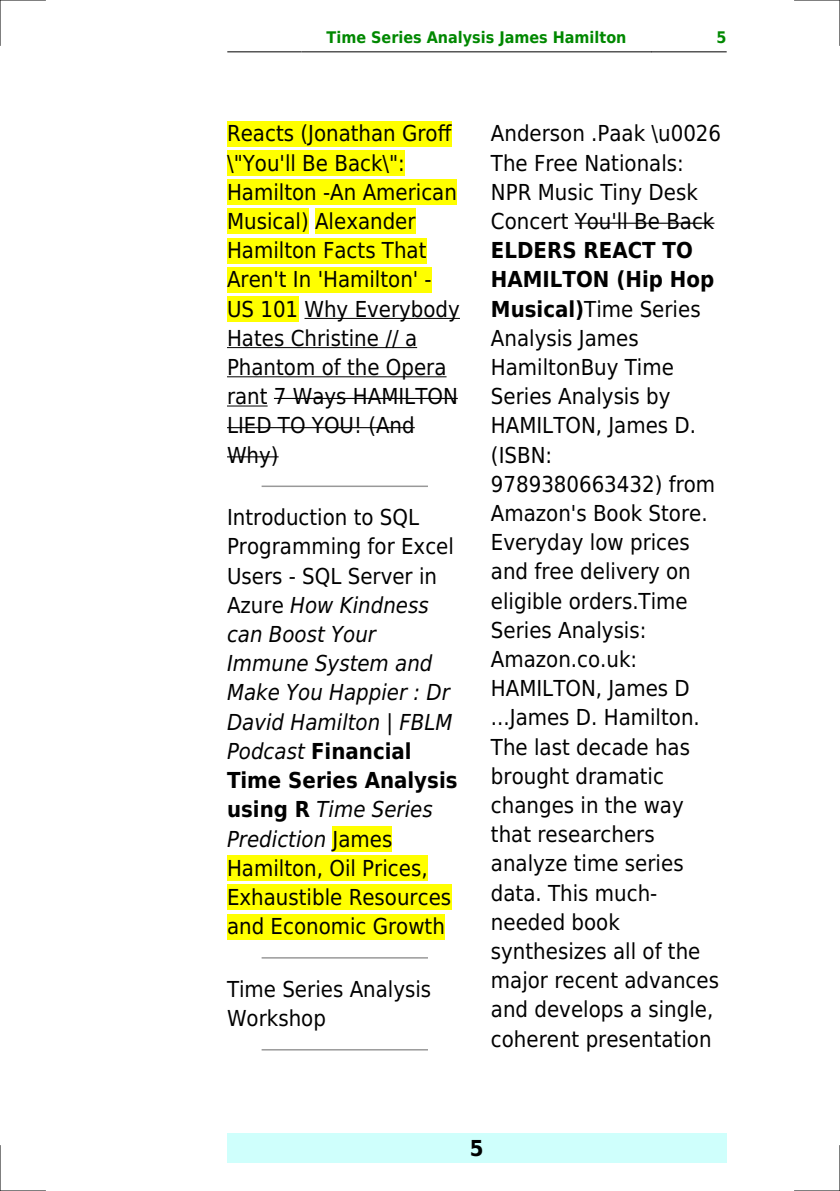
<style>
.page{position:relative;width:840px;height:1191px;background:#fff}
.page>*{position:absolute;margin:0;border:0;box-sizing:border-box;transform-origin:0 0}
.t1{font:22px/29.2px "DejaVu Sans Condensed";color:#000}
.t2{font:700 22px "DejaVu Sans Condensed";color:#000}
.t3{font:700 16px "DejaVu Sans Condensed";color:#080}
.s1{font-style:italic}
.s2{font-weight:700}
</style>
<div class="page">
<hr style="left:227px;top:51px;width:74px;height:1px;background:#000">
<hr style="left:302px;top:51px;width:348px;height:1px;background:#000">
<hr style="left:651px;top:51px;width:74px;height:1px;background:#000">
<div style="left:227px;top:1133px;width:499px;height:29px;background:#cffffc"></div>
<div style="left:227px;top:121px;width:224px;height:25px;background:#ff0"></div>
<div style="left:227px;top:150px;width:178px;height:26px;background:#ff0"></div>
<div style="left:227px;top:179px;width:229px;height:26px;background:#ff0"></div>
<div style="left:227px;top:208px;width:81px;height:26px;background:#ff0"></div>
<div style="left:315px;top:208px;width:100px;height:26px;background:#ff0"></div>
<div style="left:227px;top:238px;width:199px;height:25px;background:#ff0"></div>
<div style="left:227px;top:267px;width:204px;height:25px;background:#ff0"></div>
<div style="left:227px;top:296px;width:71px;height:26px;background:#ff0"></div>
<hr style="left:304px;top:318px;width:155px;height:1px;background:#000">
<hr style="left:227px;top:347px;width:190px;height:1px;background:#000">
<hr style="left:227px;top:376px;width:219px;height:1px;background:#000">
<hr style="left:227px;top:405px;width:40px;height:1px;background:#000">
<hr style="left:274px;top:398px;width:183px;height:1px;background:#000">
<hr style="left:227px;top:427px;width:187px;height:1px;background:#000">
<hr style="left:227px;top:456px;width:51px;height:1px;background:#000">
<hr style="left:262px;top:485px;width:165px;height:2px;background:#999">
<div style="left:332px;top:826px;width:60px;height:25px;background:#ff0"></div>
<div style="left:227px;top:855px;width:200px;height:26px;background:#ff0"></div>
<div style="left:227px;top:884px;width:224px;height:26px;background:#ff0"></div>
<div style="left:227px;top:913px;width:217px;height:26px;background:#ff0"></div>
<hr style="left:262px;top:957px;width:165px;height:1px;background:#999">
<hr style="left:262px;top:1049px;width:165px;height:1px;background:#999">
<hr style="left:574px;top:223px;width:140px;height:1px;background:#000">
<hr style="left:0;top:0;width:45px;height:1px;background:#000">
<hr style="left:794px;top:0;width:45px;height:1px;background:#000">
<hr style="left:0;top:1190px;width:45px;height:1px;background:#000">
<hr style="left:794px;top:1190px;width:45px;height:1px;background:#000">
<hr style="left:0;top:0;width:1px;height:45px;background:#000">
<hr style="left:0;top:1145px;width:1px;height:46px;background:#000">
<hr style="left:839px;top:0;width:1px;height:45px;background:#000">
<hr style="left:839px;top:1145px;width:1px;height:46px;background:#000">
<p class="t3" style="left:326px;top:29px;width:301px">Time Series Analysis James Hamilton</p>
<p class="t3" style="left:716px;top:29px;width:12px">5</p>
<p class="t1" style="left:227px;top:119px;width:234px">Reacts (Jonathan Groff \"You'll Be Back\":<br>Hamilton -An American<br>Musical) Alexander<br>Hamilton Facts That<br>Aren't In 'Hamilton' -<br>US 101 Why Everybody<br>Hates Christine // a<br>Phantom of the Opera rant 7 Ways HAMILTON<br>LIED TO YOU! (And<br>Why)</p>
<p class="t1" style="left:227px;top:503px;width:232px">Introduction to SQL<br>Programming for Excel<br>Users - SQL Server in<br>Azure <span class="s1">How Kindness can Boost Your<br>Immune System and<br>Make You Happier : Dr<br>David Hamilton | FBLM<br>Podcast</span> <span class="s2">Financial<br>Time Series Analysis using R</span> <span class="s1">Time Series<br>Prediction</span> James<br>Hamilton, Oil Prices,<br>Exhaustible Resources and Economic Growth</p>
<p class="t1" style="left:227px;top:974px;width:206px">Time Series Analysis<br>Workshop</p>
<p class="t1" style="left:490px;top:119px;width:231px">Anderson .Paak \u0026<br>The Free Nationals:<br>NPR Music Tiny Desk<br>Concert You'll Be Back</p>
<p class="t1" style="left:490px;top:236px;width:229px"><span class="s2">ELDERS REACT TO<br>HAMILTON (Hip Hop<br>Musical)</span>Time Series<br>Analysis James<br>HamiltonBuy Time<br>Series Analysis by<br>HAMILTON, James D. (ISBN:<br>9789380663432) from<br>Amazon's Book Store.<br>Everyday low prices and free delivery on eligible orders.Time<br>Series Analysis:<br>Amazon.co.uk:<br>HAMILTON, James D ...James D. Hamilton.<br>The last decade has brought dramatic changes in the way that researchers analyze time series data. This much&shy;needed book synthesizes all of the major recent advances and develops a single, coherent presentation</p>
<p class="t2" style="left:469px;top:1135px;width:15px">5</p>
</div>
